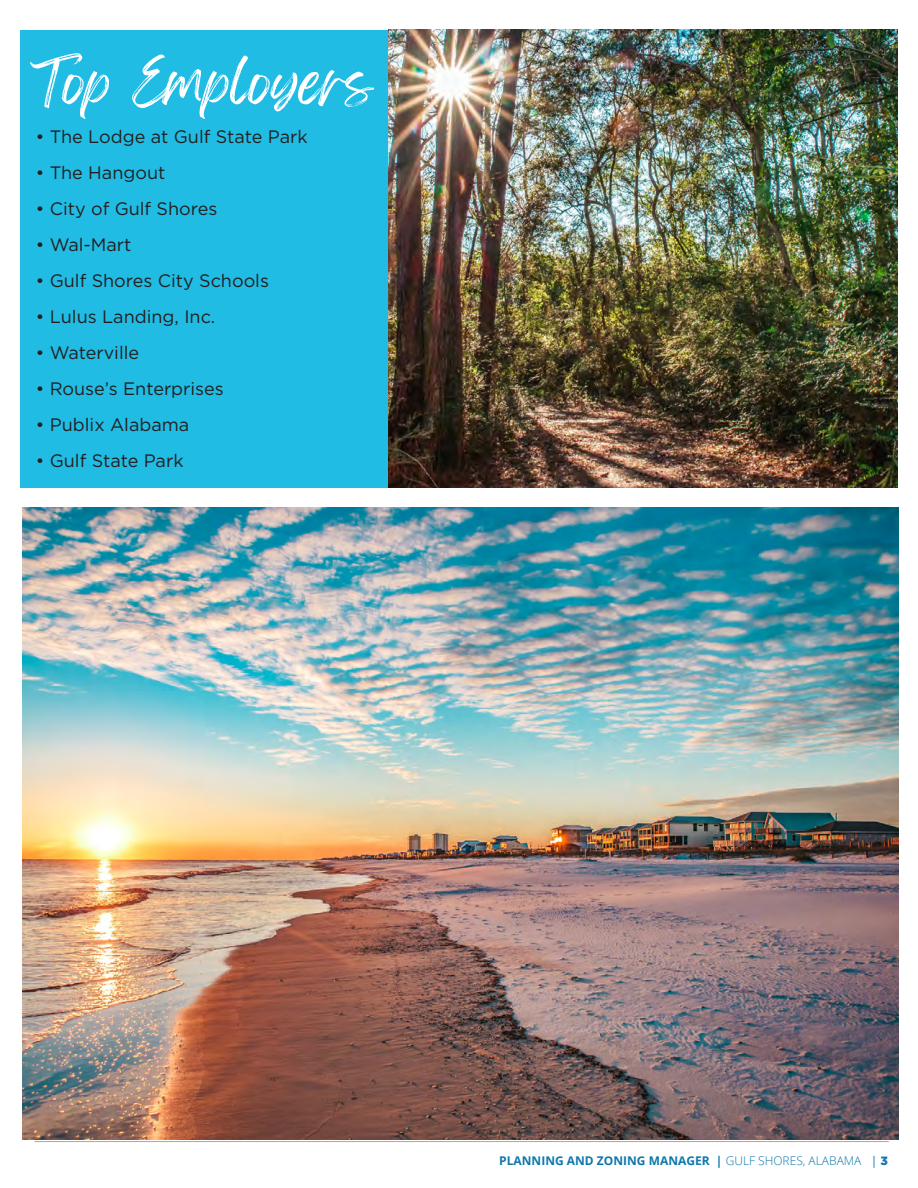
<style>
.page{position:relative;width:918px;height:1188px;background:#fff}
.page>*{position:absolute;margin:0;border:0;box-sizing:border-box;transform-origin:0 0}
.t1{font:51px "Feeling Passionate";color:#fff}
.t2{font:18px "Gotham";color:#231f20}
.t3{font:700 12px "Open Sans";color:#0d77ac}
.s1{font-weight:300}
.s2{font-weight:400}
.s3{font-family:"Gotham";font-weight:900}
</style>
<div class="page">
<hr style="left:35px;top:1141px;width:854px;height:1px;background:#d49e63">
<div style="left:20px;top:30px;width:878px;height:458px;background:#20bce4"></div>
<img style="left:389px;top:30px;width:509px;height:458px">
<img style="left:22px;top:508px;width:876px;height:631px">
<p class="t1" style="left:30px;top:42px;width:344px">Top Employers</p>
<p class="t2" style="left:36px;top:125px;width:273px">• The Lodge at Gulf State Park</p>
<p class="t2" style="left:36px;top:161px;width:131px">• The Hangout</p>
<p class="t2" style="left:36px;top:197px;width:183px">• City of Gulf Shores</p>
<p class="t2" style="left:36px;top:233px;width:97px">• Wal-Mart</p>
<p class="t2" style="left:36px;top:269px;width:235px">• Gulf Shores City Schools</p>
<p class="t2" style="left:36px;top:305px;width:181px">• Lulus Landing, Inc.</p>
<p class="t2" style="left:36px;top:341px;width:105px">• Waterville</p>
<p class="t2" style="left:36px;top:377px;width:190px">• Rouse’s Enterprises</p>
<p class="t2" style="left:36px;top:413px;width:155px">• Publix Alabama</p>
<p class="t2" style="left:36px;top:449px;width:149px">• Gulf State Park</p>
<p class="t3" style="left:499px;top:1152px;width:390px">PLANNING AND ZONING MANAGER | <span class="s1">GULF SHORES, ALABAMA</span> <span class="s2">|</span> <span class="s3">3</span></p>
</div>
